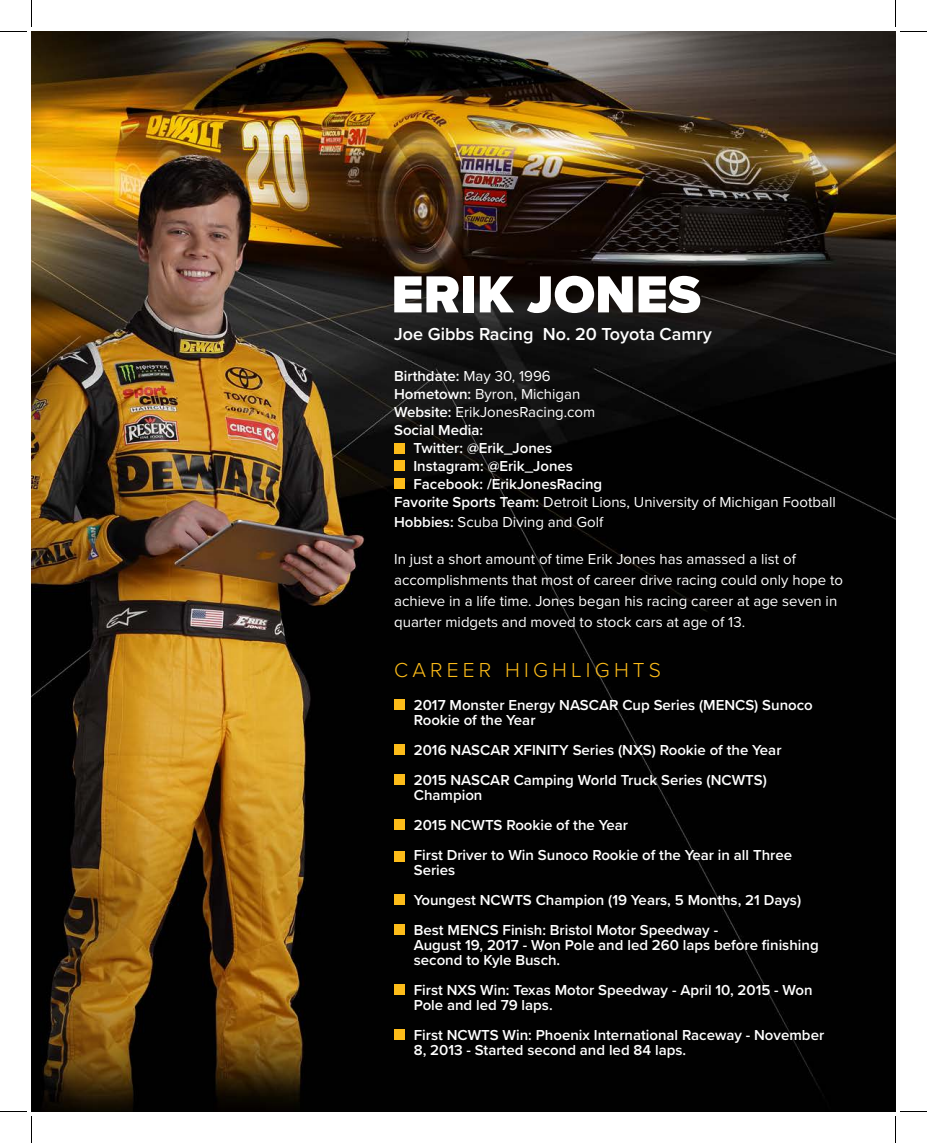
<style>
.page{position:relative;width:927px;height:1143px;background:#fff}
.page>*{position:absolute;margin:0;border:0;box-sizing:border-box;transform-origin:0 0}
.t1{font:900 54px "Proxima Nova";color:#fff}
.t2{font:300 21px "Proxima Nova";letter-spacing:.2em;color:#fdbc19}
.t3{font:600 18px "Proxima Nova";color:#fff}
.t4{font:600 15px/15px "Proxima Nova";color:#fff}
.t5{font:15px/21px "Proxima Nova";color:#fff}
.s1{font-weight:400}
.s2{font-weight:600}
</style>
<div class="page">
<img style="left:32px;top:32px;width:864px;height:1080px">
<div style="left:394px;top:699px;width:11px;height:11px;background:#fdbc19"></div>
<div style="left:394px;top:744px;width:11px;height:11px;background:#fdbc19"></div>
<div style="left:394px;top:774px;width:11px;height:11px;background:#fdbc19"></div>
<div style="left:394px;top:1029px;width:11px;height:11px;background:#fdbc19"></div>
<div style="left:394px;top:819px;width:11px;height:11px;background:#fdbc19"></div>
<div style="left:394px;top:851px;width:11px;height:11px;background:#fdbc19"></div>
<div style="left:394px;top:894px;width:11px;height:11px;background:#fdbc19"></div>
<div style="left:394px;top:925px;width:11px;height:10px;background:#fdbc19"></div>
<div style="left:394px;top:984px;width:11px;height:11px;background:#fdbc19"></div>
<div style="left:394px;top:443px;width:11px;height:10px;background:#fdbc19"></div>
<div style="left:394px;top:460px;width:11px;height:11px;background:#fdbc19"></div>
<div style="left:394px;top:478px;width:11px;height:11px;background:#fdbc19"></div>
<svg style="left:0;top:0;width:32px;height:32px"></svg>
<svg style="left:0;top:1111px;width:32px;height:32px"></svg>
<svg style="left:895px;top:0;width:32px;height:32px"></svg>
<svg style="left:895px;top:1111px;width:32px;height:32px"></svg>
<p class="t1" style="left:391px;top:254px;width:311px">ERIK JONES</p>
<p class="t3" style="left:394px;top:321px;width:319px">Joe Gibbs Racing No. 20 Toyota Camry</p>
<p class="t4" style="left:394px;top:368px;width:158px">Birthdate: <span class="s1">May 30, 1996</span></p>
<p class="t5" style="left:394px;top:383px;width:188px"><span class="s2">Hometown:</span> Byron, Michigan</p>
<p class="t5" style="left:394px;top:401px;width:203px"><span class="s2">Website:</span> ErikJonesRacing.com</p>
<p class="t4" style="left:394px;top:422px;width:91px">Social Media:</p>
<p class="t4" style="left:413px;top:440px;width:140px">Twitter: @Erik_Jones</p>
<p class="t4" style="left:413px;top:458px;width:161px">Instagram: @Erik_Jones</p>
<p class="t4" style="left:413px;top:476px;width:190px">Facebook: /ErikJonesRacing</p>
<p class="t5" style="left:394px;top:491px;width:443px"><span class="s2">Favorite Sports Team:</span> Detroit Lions, University of Michigan Football</p>
<p class="t5" style="left:394px;top:511px;width:211px"><span class="s2">Hobbies:</span> Scuba Diving and Golf</p>
<p class="t5" style="left:394px;top:548px;width:451px">In just a short amount of time Erik Jones has amassed a list of accomplishments that most of career drive racing could only hope to achieve in a life time. Jones began his racing career at age seven in quarter midgets and moved to stock cars at age of 13.</p>
<p class="t2" style="left:394px;top:654px;width:269px">CAREER HIGHLIGHTS</p>
<p class="t4" style="left:414px;top:697px;width:401px">2017 Monster Energy NASCAR Cup Series (MENCS) Sunoco<br>Rookie of the Year</p>
<p class="t4" style="left:414px;top:742px;width:369px">2016 NASCAR XFINITY Series (NXS) Rookie of the Year</p>
<p class="t4" style="left:414px;top:772px;width:355px">2015 NASCAR Camping World Truck Series (NCWTS)<br>Champion</p>
<p class="t4" style="left:414px;top:817px;width:216px">2015 NCWTS Rookie of the Year</p>
<p class="t4" style="left:414px;top:847px;width:380px">First Driver to Win Sunoco Rookie of the Year in all Three<br>Series</p>
<p class="t4" style="left:414px;top:892px;width:389px">Youngest NCWTS Champion (19 Years, 5 Months, 21 Days)</p>
<p class="t4" style="left:414px;top:922px;width:406px">Best MENCS Finish: Bristol Motor Speedway -<br>August 19, 2017 - Won Pole and led 260 laps before finishing second to Kyle Busch.</p>
<p class="t4" style="left:414px;top:982px;width:400px">First NXS Win: Texas Motor Speedway - April 10, 2015 - Won<br>Pole and led 79 laps.</p>
<p class="t4" style="left:414px;top:1027px;width:412px">First NCWTS Win: Phoenix International Raceway - November<br>8, 2013 - Started second and led 84 laps.</p>
</div>
